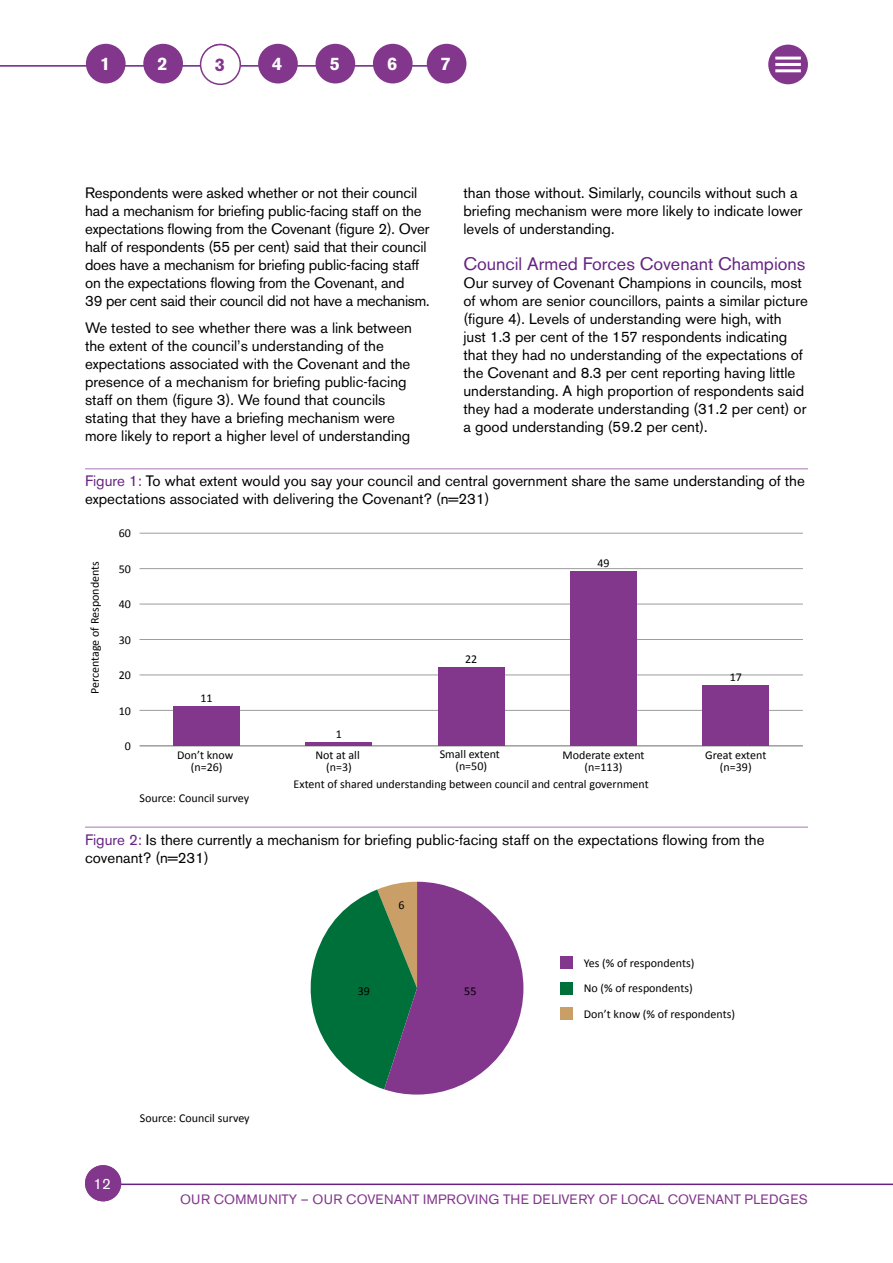
<style>
.page{position:relative;width:893px;height:1263px;background:#fff}
.page>*{position:absolute;margin:0;border:0;box-sizing:border-box;transform-origin:0 0}
.t1{font:18px "Akzidenz Grotesk BE";color:#662383}
.t2{font:700 18px "Akzidenz Grotesk BE";color:#fff}
.t3{font:700 18px "Akzidenz Grotesk BE";color:#82368c}
.t4{font:15px/18px "Akzidenz Grotesk BE";color:#000}
.t5{font:15px "Akzidenz Grotesk BE";color:#fff}
.t6{font:13.5px "Akzidenz Grotesk BE";letter-spacing:.02em;color:#82368c}
.t7{font:12px/12px "Calibri";color:#000;text-align:center}
.s1{color:#662383}
</style>
<div class="page">
<hr style="left:0;top:65px;width:462px;height:2px;background:#662383">
<div style="left:86px;top:44px;width:40px;height:39px;background:#82368c;border-radius:50%"></div>
<div style="left:143px;top:44px;width:40px;height:39px;background:#82368c;border-radius:50%"></div>
<div style="left:201px;top:44px;width:39px;height:39px;background:#82368c;border-radius:50%"></div>
<div style="left:258px;top:44px;width:40px;height:39px;background:#82368c;border-radius:50%"></div>
<div style="left:315px;top:44px;width:40px;height:39px;background:#82368c;border-radius:50%"></div>
<div style="left:373px;top:44px;width:40px;height:39px;background:#82368c;border-radius:50%"></div>
<div style="left:427px;top:44px;width:39px;height:39px;background:#82368c;border-radius:50%"></div>
<hr style="left:116px;top:1183px;width:777px;height:2px;background:#662383">
<div style="left:768px;top:45px;width:40px;height:39px;background:#82368c;border-radius:50%"></div>
<hr style="left:775px;top:57px;width:26px;height:3px;background:#fff">
<hr style="left:775px;top:63px;width:26px;height:3px;background:#fff">
<hr style="left:775px;top:69px;width:26px;height:3px;background:#fff">
<div style="left:201px;top:45px;width:39px;height:39px;background:#fff;border-radius:50%"></div>
<div style="left:200px;top:44px;width:41px;height:41px;border:2px solid #82368c;border-radius:50%"></div>
<div style="left:85px;top:1165px;width:36px;height:36px;background:#82368c;border-radius:50%"></div>
<hr style="left:85px;top:468px;width:723px;height:1px;background:#a877b2">
<hr style="left:140px;top:639px;width:663px;height:1px;background:#9d9d9c">
<hr style="left:140px;top:675px;width:663px;height:1px;background:#9d9d9c">
<hr style="left:140px;top:604px;width:663px;height:1px;background:#9d9d9c">
<hr style="left:140px;top:568px;width:663px;height:1px;background:#9d9d9c">
<hr style="left:140px;top:533px;width:663px;height:1px;background:#9d9d9c">
<hr style="left:140px;top:710px;width:663px;height:1px;background:#9d9d9c">
<hr style="left:140px;top:745px;width:663px;height:1px;background:#9d9d9c">
<div style="left:703px;top:685px;width:66px;height:61px;background:#82368c"></div>
<div style="left:570px;top:572px;width:67px;height:174px;background:#82368c"></div>
<div style="left:438px;top:668px;width:66px;height:78px;background:#82368c"></div>
<hr style="left:306px;top:742px;width:66px;height:4px;background:#82368c">
<div style="left:174px;top:707px;width:66px;height:39px;background:#82368c"></div>
<hr style="left:85px;top:827px;width:723px;height:1px;background:#a877b2">
<svg style="left:310px;top:882px;width:213px;height:212px"></svg>
<div style="left:560px;top:956px;width:13px;height:13px;background:#82368c"></div>
<div style="left:560px;top:982px;width:13px;height:12px;background:#00703b"></div>
<div style="left:560px;top:1007px;width:13px;height:13px;background:#ca9e67"></div>
<p class="t2" style="left:100px;top:54px;width:12px">1</p>
<p class="t2" style="left:157px;top:54px;width:12px">2</p>
<p class="t2" style="left:272px;top:54px;width:12px">4</p>
<p class="t2" style="left:330px;top:54px;width:12px">5</p>
<p class="t2" style="left:387px;top:54px;width:12px">6</p>
<p class="t2" style="left:441px;top:54px;width:12px">7</p>
<p class="t3" style="left:215px;top:55px;width:12px">3</p>
<p class="t4" style="left:463px;top:184px;width:341px">than those without. Similarly, councils without such a briefing mechanism were more likely to indicate lower levels of understanding.</p>
<p class="t1" style="left:463px;top:253px;width:344px">Council Armed Forces Covenant Champions</p>
<p class="t4" style="left:463px;top:274px;width:346px">Our survey of Covenant Champions in councils, most of whom are senior councillors, paints a similar picture (figure 4). Levels of understanding were high, with<br>just 1.3 per cent of the 157 respondents indicating that they had no understanding of the expectations of the Covenant and 8.3 per cent reporting having little understanding. A high proportion of respondents said they had a moderate understanding (31.2 per cent) or a good understanding (59.2 per cent).</p>
<p class="t4" style="left:85px;top:472px;width:721px"><span class="s1">Figure 1:</span> To what extent would you say your council and central government share the same understanding of the expectations associated with delivering the Covenant? (n=231)</p>
<p class="t4" style="left:85px;top:184px;width:346px">Respondents were asked whether or not their council had a mechanism for briefing public-facing staff on the expectations flowing from the Covenant (figure 2). Over half of respondents (55 per cent) said that their council does have a mechanism for briefing public-facing staff on the expectations flowing from the Covenant, and<br>39 per cent said their council did not have a mechanism.</p>
<p class="t4" style="left:85px;top:319px;width:328px">We tested to see whether there was a link between the extent of the council’s understanding of the expectations associated with the Covenant and the presence of a mechanism for briefing public-facing staff on them (figure 3). We found that councils stating that they have a briefing mechanism were more likely to report a higher level of understanding</p>
<p class="t7" style="left:89px;top:694px;width:134px;rotate:-90deg">Percentage of Respondents</p>
<p class="t7" style="left:119px;top:527px;width:14px">60</p>
<p class="t7" style="left:119px;top:563px;width:14px">50</p>
<p class="t7" style="left:119px;top:598px;width:14px">40</p>
<p class="t7" style="left:119px;top:634px;width:14px">30</p>
<p class="t7" style="left:119px;top:669px;width:14px">20</p>
<p class="t7" style="left:119px;top:705px;width:14px">10</p>
<p class="t7" style="left:125px;top:740px;width:8px">0</p>
<p class="t7" style="left:201px;top:692px;width:14px">11</p>
<p class="t7" style="left:336px;top:728px;width:8px">1</p>
<p class="t7" style="left:465px;top:653px;width:14px">22</p>
<p class="t7" style="left:597px;top:557px;width:14px">49</p>
<p class="t7" style="left:730px;top:671px;width:14px">17</p>
<p class="t7" style="left:177px;top:749px;width:58px">Don’t know (n=26)</p>
<p class="t7" style="left:315px;top:749px;width:46px">Not at all (n=3)</p>
<p class="t7" style="left:440px;top:748px;width:62px">Small extent (n=50)</p>
<p class="t7" style="left:562px;top:749px;width:84px">Moderate extent (n=113)</p>
<p class="t7" style="left:705px;top:749px;width:63px">Great extent (n=39)</p>
<p class="t7" style="left:294px;top:778px;width:357px">Extent of shared understanding between council and central government</p>
<p class="t7" style="left:140px;top:792px;width:111px">Source: Council survey</p>
<p class="t4" style="left:85px;top:830px;width:681px"><span class="s1">Figure 2:</span> Is there currently a mechanism for briefing public-facing staff on the expectations flowing from the covenant? (n=231)</p>
<p class="t7" style="left:398px;top:899px;width:8px">6</p>
<p class="t7" style="left:358px;top:984px;width:14px">39</p>
<p class="t7" style="left:464px;top:984px;width:14px">55</p>
<p class="t7" style="left:584px;top:950px;width:153px;line-height:25.5px;text-align:left">Yes (% of respondents)<br>No (% of respondents)<br>Don’t know (% of respondents)</p>
<p class="t5" style="left:94px;top:1175px;width:19px">12</p>
<p class="t7" style="left:140px;top:1112px;width:111px">Source: Council survey</p>
<p class="t6" style="left:180px;top:1191px;width:629px">OUR COMMUNITY – OUR COVENANT IMPROVING THE DELIVERY OF LOCAL COVENANT PLEDGES</p>
</div>
